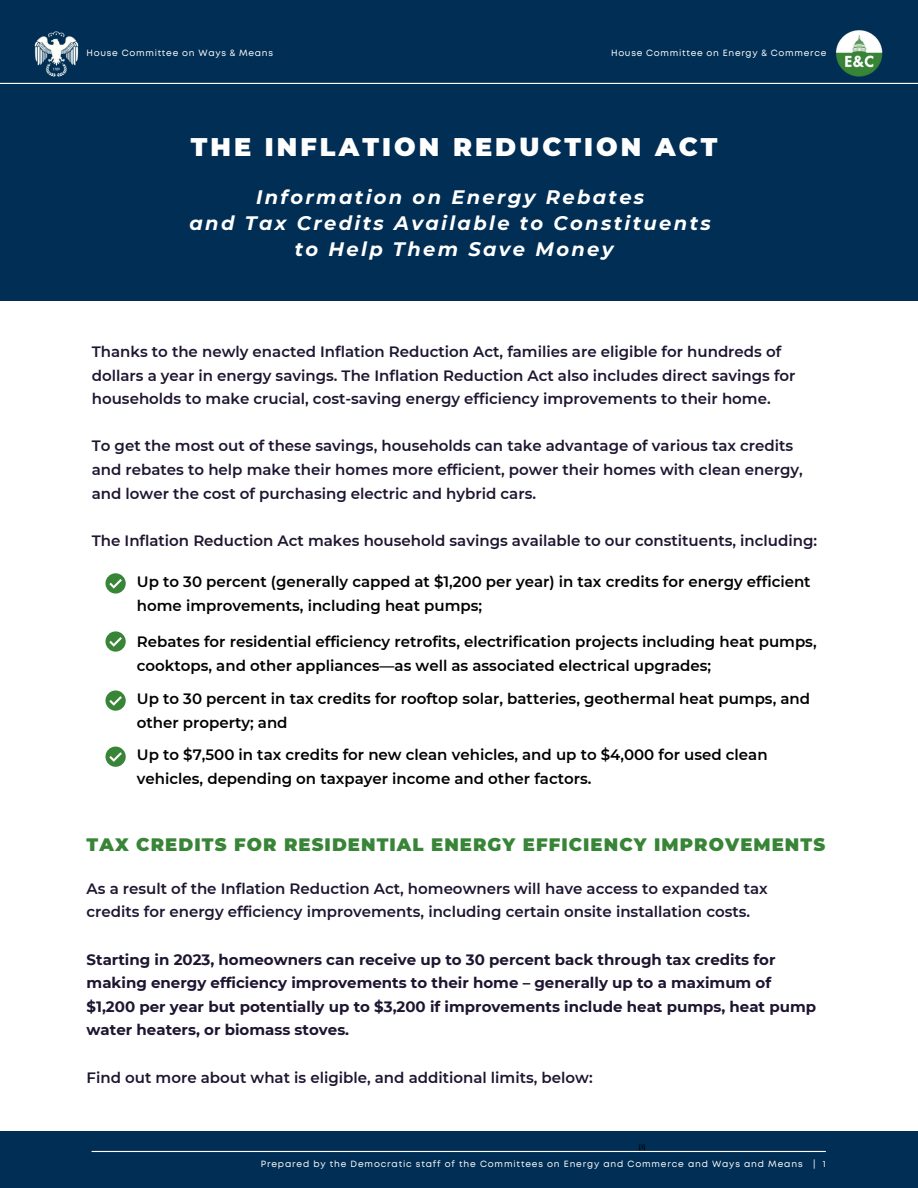
<style>
.page{position:relative;width:918px;height:1188px;background:#fff}
.page>*{position:absolute;margin:0;border:0;box-sizing:border-box;transform-origin:0 0}
.t1{font:900 25.5px "Montserrat";letter-spacing:.12em;color:#fff}
.t2{font:italic 700 19.5px/25.8px "Montserrat";letter-spacing:.12em;color:#fff;text-align:center}
.t3{font:900 18px "Montserrat";letter-spacing:.06em;color:#388537}
.t4{font:600 15px/23.7px "Montserrat";color:#1e1530}
.t5{font:600 15px/23.7px "Montserrat";color:#000}
.t6{font:700 15px/23.7px "Montserrat";color:#1e1530}
.t7{font:9px "Mont";letter-spacing:.095em;color:#fff}
.t8{font:600 6px "Montserrat";color:#000}
</style>
<div class="page">
<div style="left:0;top:0;width:918px;height:300px;background:#002e54"></div>
<div style="left:0;top:1131px;width:918px;height:57px;background:#002e54"></div>
<img style="left:34px;top:31px;width:45px;height:46px">
<hr style="left:0;top:83px;width:918px;height:1px;background:#fff">
<svg style="left:105px;top:573px;width:21px;height:21px"></svg>
<svg style="left:105px;top:631px;width:21px;height:21px"></svg>
<svg style="left:105px;top:690px;width:21px;height:21px"></svg>
<svg style="left:105px;top:747px;width:21px;height:20px"></svg>
<img style="left:835px;top:30px;width:48px;height:46px">
<hr style="left:92px;top:1151px;width:733px;height:1px;background:#fff">
<p class="t7" style="left:87px;top:49px;width:188px">House Committee on Ways &amp; Means</p>
<p class="t7" style="left:611px;top:49px;width:217px">House Committee on Energy &amp; Commerce</p>
<h1 class="t1" style="left:191px;top:131px;width:528px">THE INFLATION REDUCTION ACT</h1>
<h2 class="t2" style="left:189px;top:184px;width:523px">Information on Energy Rebates<br>and Tax Credits Available to Constituents to Help Them Save Money</h2>
<p class="t4" style="left:92px;top:340px;width:705px">Thanks to the newly enacted Inflation Reduction Act, families are eligible for hundreds of dollars a year in energy savings. The Inflation Reduction Act also includes direct savings for households to make crucial, cost-saving energy efficiency improvements to their home.</p>
<p class="t4" style="left:92px;top:434px;width:713px">To get the most out of these savings, households can take advantage of various tax credits and rebates to help make their homes more efficient, power their homes with clean energy, and lower the cost of purchasing electric and hybrid cars.</p>
<p class="t4" style="left:92px;top:529px;width:727px">The Inflation Reduction Act makes household savings available to our constituents, including:</p>
<p class="t5" style="left:137px;top:570px;width:675px">Up to 30 percent (generally capped at $1,200 per year) in tax credits for energy efficient home improvements, including heat pumps;</p>
<p class="t5" style="left:137px;top:630px;width:681px">Rebates for residential efficiency retrofits, electrification projects including heat pumps, cooktops, and other appliances—as well as associated electrical upgrades;</p>
<p class="t5" style="left:137px;top:687px;width:675px">Up to 30 percent in tax credits for rooftop solar, batteries, geothermal heat pumps, and other property; and</p>
<p class="t5" style="left:137px;top:743px;width:632px">Up to $7,500 in tax credits for new clean vehicles, and up to $4,000 for used clean vehicles, depending on taxpayer income and other factors.</p>
<p class="t3" style="left:87px;top:833px;width:740px">TAX CREDITS FOR RESIDENTIAL ENERGY EFFICIENCY IMPROVEMENTS</p>
<p class="t4" style="left:87px;top:876px;width:683px">As a result of the Inflation Reduction Act, homeowners will have access to expanded tax credits for energy efficiency improvements, including certain onsite installation costs.</p>
<p class="t6" style="left:87px;top:947px;width:731px">Starting in 2023, homeowners can receive up to 30 percent back through tax credits for making energy efficiency improvements to their home – generally up to a maximum of $1,200 per year but potentially up to $3,200 if improvements include heat pumps, heat pump water heaters, or biomass stoves.</p>
<p class="t4" style="left:87px;top:1065px;width:508px">Find out more about what is eligible, and additional limits, below:</p>
<p class="t8" style="left:639px;top:1144px;width:8px">[1]</p>
<p class="t7" style="left:261px;top:1160px;width:567px">Prepared by the Democratic staff of the Committees on Energy and Commerce and Ways and Means | 1</p>
</div>
